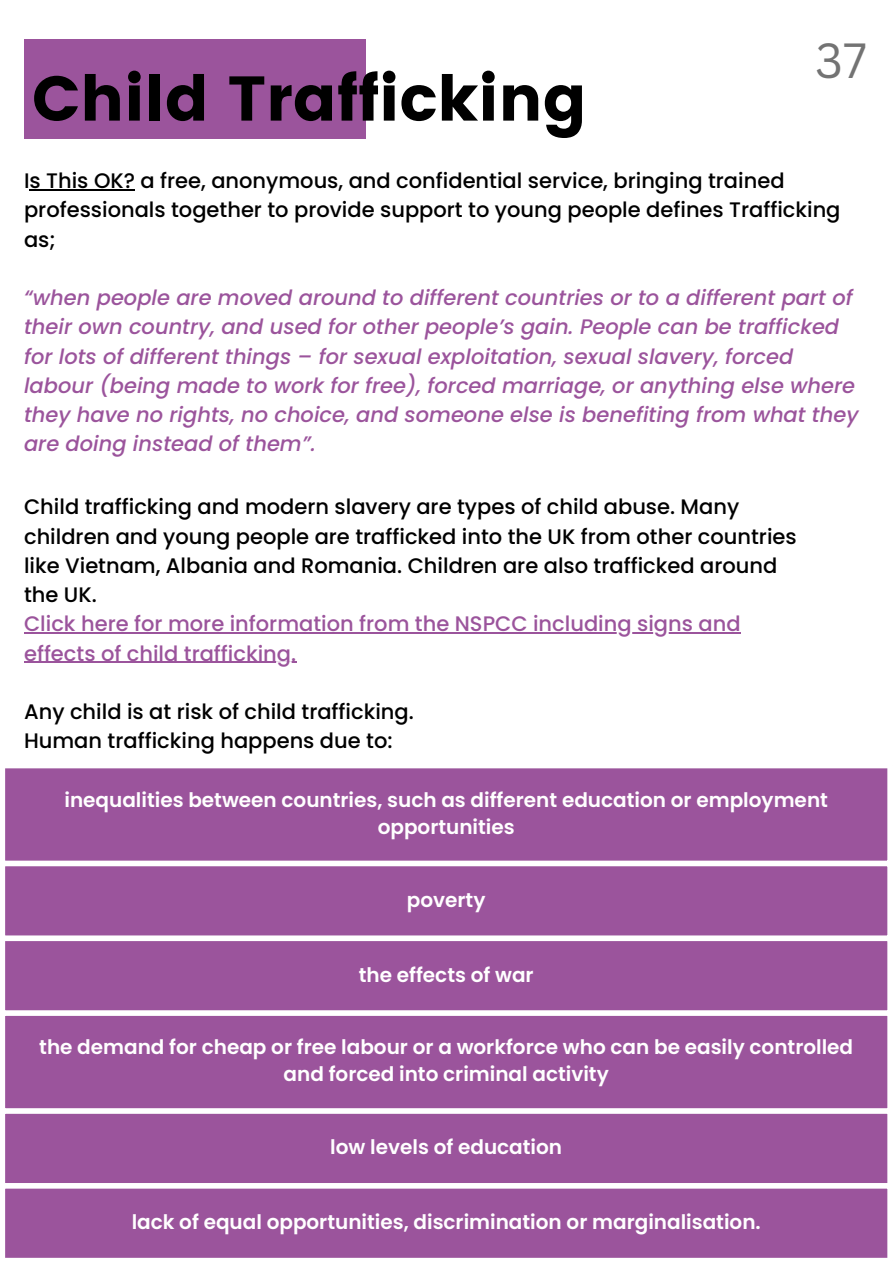
<style>
.page{position:relative;width:893px;height:1264px;background:#fff}
.page>*{position:absolute;margin:0;border:0;box-sizing:border-box;transform-origin:0 0}
.t1{font:63px "Poppins";color:#000}
.t2{font:48px "Canva Sans";color:#737373}
.t3{font:500 21px/29.2px "Poppins";color:#000}
.t4{font:italic 500 21px/29.2px "Poppins";color:#9b549c}
.t5{font:500 21px/29.2px "Poppins";color:#9b549c}
.t6{font:600 19.95px/27px "Poppins";color:#fff;text-align:center}
</style>
<div class="page">
<div style="left:24px;top:40px;width:341px;height:99px;background:#9b549c"></div>
<div style="left:5px;top:768px;width:882px;height:489px;background:#9b549c"></div>
<div style="left:0;top:860px;width:892px;height:6px;background:#fff"></div>
<div style="left:0;top:935px;width:892px;height:6px;background:#fff"></div>
<div style="left:0;top:1010px;width:892px;height:5px;background:#fff"></div>
<div style="left:0;top:1108px;width:892px;height:5px;background:#fff"></div>
<div style="left:0;top:1182px;width:892px;height:6px;background:#fff"></div>
<hr style="left:24px;top:632px;width:716px;height:1px;background:#9b549c">
<hr style="left:24px;top:661px;width:272px;height:2px;background:#9b549c">
<hr style="left:30px;top:189px;width:105px;height:1px;background:#000">
<h1 class="t1" style="left:32px;top:62px;width:556px">Child Trafficking</h1>
<h2 class="t2" style="left:815px;top:27px;width:53px">37</h2>
<p class="t3" style="left:24px;top:166px;width:817px">Is This OK? a free, anonymous, and confidential service, bringing trained professionals together to provide support to young people defines Trafficking as;</p>
<p class="t4" style="left:24px;top:283px;width:836px">“when people are moved around to different countries or to a different part of their own country, and used for other people’s gain. People can be trafficked for lots of different things – for sexual exploitation, sexual slavery, forced labour (being made to work for free), forced marriage, or anything else where they have no rights, no choice, and someone else is benefiting from what they are doing instead of them”.</p>
<p class="t3" style="left:24px;top:492px;width:774px">Child trafficking and modern slavery are types of child abuse. Many children and young people are trafficked into the UK from other countries like Vietnam, Albania and Romania. Children are also trafficked around the UK.</p>
<p class="t5" style="left:24px;top:609px;width:718px">Click here for more information from the NSPCC including signs and effects of child trafficking.</p>
<p class="t3" style="left:24px;top:697px;width:391px">Any child is at risk of child trafficking.<br>Human trafficking happens due to:</p>
<p class="t6" style="left:64px;top:786px;width:765px">inequalities between countries, such as different education or employment opportunities</p>
<p class="t6" style="left:407px;top:886px;width:80px">poverty</p>
<p class="t6" style="left:359px;top:961px;width:176px">the effects of war</p>
<p class="t6" style="left:39px;top:1033px;width:815px">the demand for cheap or free labour or a workforce who can be easily controlled and forced into criminal activity</p>
<p class="t6" style="left:330px;top:1133px;width:233px">low levels of education</p>
<p class="t6" style="left:132px;top:1208px;width:630px">lack of equal opportunities, discrimination or marginalisation.</p>
</div>
